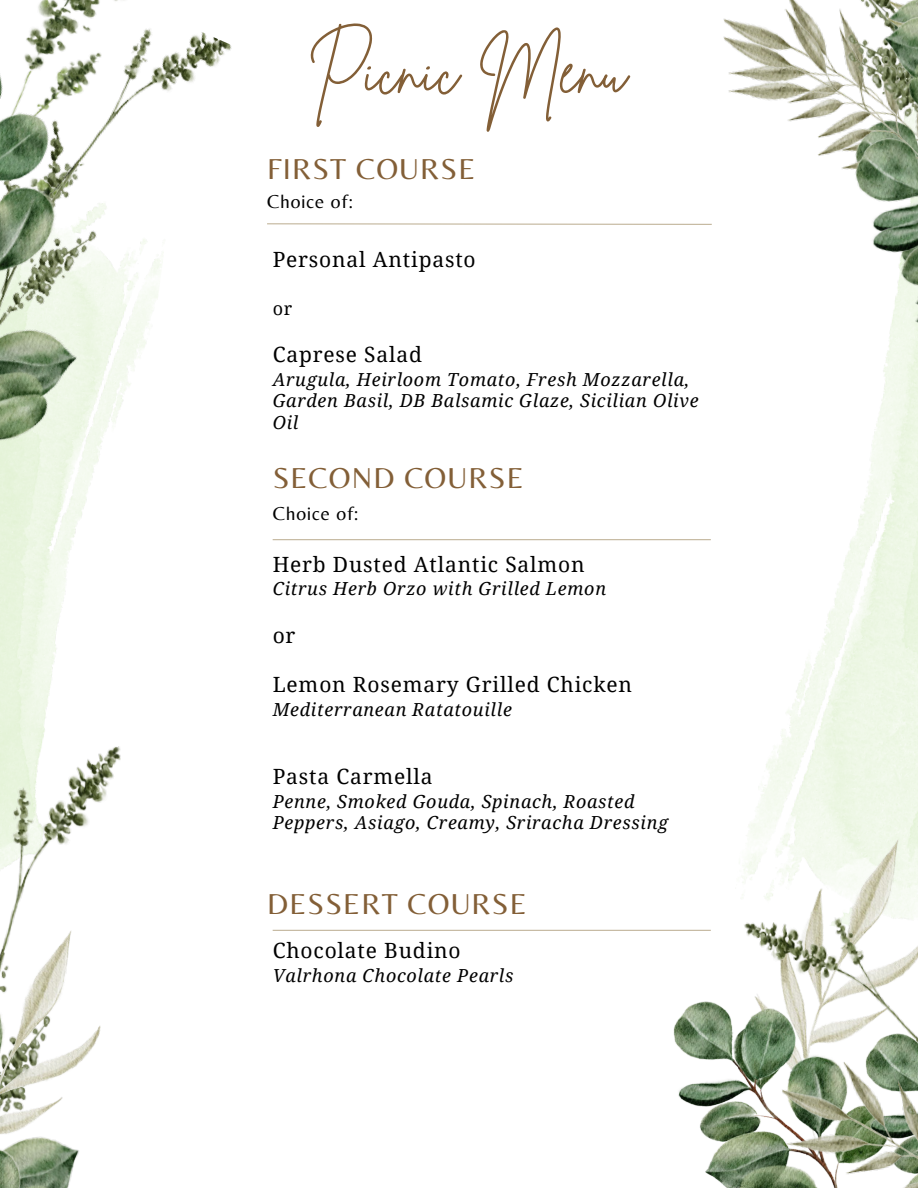
<style>
.page{position:relative;width:918px;height:1188px;background:#fff}
.page>*{position:absolute;margin:0;border:0;box-sizing:border-box;transform-origin:0 0}
.t1{font:64.95px "Brittany Signature";color:#835f37}
.t2{font:30px "Belleza";letter-spacing:.04em;color:#835f37}
.t3{font:21px "Droid Serif";letter-spacing:.04em;color:#000}
.t4{font:19.5px "Belleza";letter-spacing:.04em;color:#000}
.t5{font:italic 18px/21.3px "Droid Serif";letter-spacing:.04em;color:#000}
.t6{font:18px "Droid Serif";color:#000}
</style>
<div class="page">
<img style="left:0;top:544px;width:72px;height:190px">
<img style="left:766px;top:504px;width:152px;height:263px">
<img style="left:0;top:734px;width:121px;height:297px">
<img style="left:0;top:0;width:232px;height:544px">
<img style="left:674px;top:929px;width:58px;height:259px">
<svg style="left:267px;top:223px;width:407px;height:2px"></svg>
<img style="left:0;top:931px;width:100px;height:257px">
<img style="left:674px;top:0;width:244px;height:504px">
<img style="left:732px;top:767px;width:186px;height:421px">
<hr style="left:273px;top:930px;width:438px;height:1px;background:#c2b59b">
<hr style="left:273px;top:539px;width:438px;height:1px;background:#c2b59b">
<p class="t1" style="left:308px;top:28px;width:321px">Picnic Menu</p>
<p class="t2" style="left:267px;top:152px;width:210px">FIRST COURSE</p>
<p class="t4" style="left:267px;top:190px;width:87px">Choice of:</p>
<p class="t3" style="left:273px;top:247px;width:205px">Personal Antipasto</p>
<p class="t6" style="left:273px;top:298px;width:21px">or</p>
<h1 class="t3" style="left:273px;top:343px;width:151px">Caprese Salad</h1>
<h2 class="t5" style="left:273px;top:369px;width:428px">Arugula, Heirloom Tomato, Fresh Mozzarella,<br>Garden Basil, DB Balsamic Glaze, Sicilian Olive<br>Oil</h2>
<p class="t2" style="left:273px;top:460px;width:252px">SECOND COURSE</p>
<h2 class="t4" style="left:273px;top:502px;width:87px">Choice of:</h2>
<h3 class="t3" style="left:273px;top:552px;width:314px">Herb Dusted Atlantic Salmon</h3>
<p class="t5" style="left:273px;top:578px;width:335px">Citrus Herb Orzo with Grilled Lemon</p>
<p class="t3" style="left:273px;top:623px;width:24px">or</p>
<h3 class="t3" style="left:273px;top:673px;width:361px">Lemon Rosemary Grilled Chicken</h3>
<h3 class="t5" style="left:273px;top:699px;width:241px">Mediterranean Ratatouille</h3>
<h3 class="t3" style="left:273px;top:765px;width:162px">Pasta Carmella</h3>
<p class="t5" style="left:273px;top:791px;width:397px">Penne, Smoked Gouda, Spinach, Roasted<br>Peppers, Asiago, Creamy, Sriracha Dressing</p>
<p class="t2" style="left:267px;top:886px;width:261px">DESSERT COURSE</p>
<p class="t3" style="left:273px;top:939px;width:190px">Chocolate Budino</p>
<p class="t5" style="left:273px;top:965px;width:242px">Valrhona Chocolate Pearls</p>
</div>
